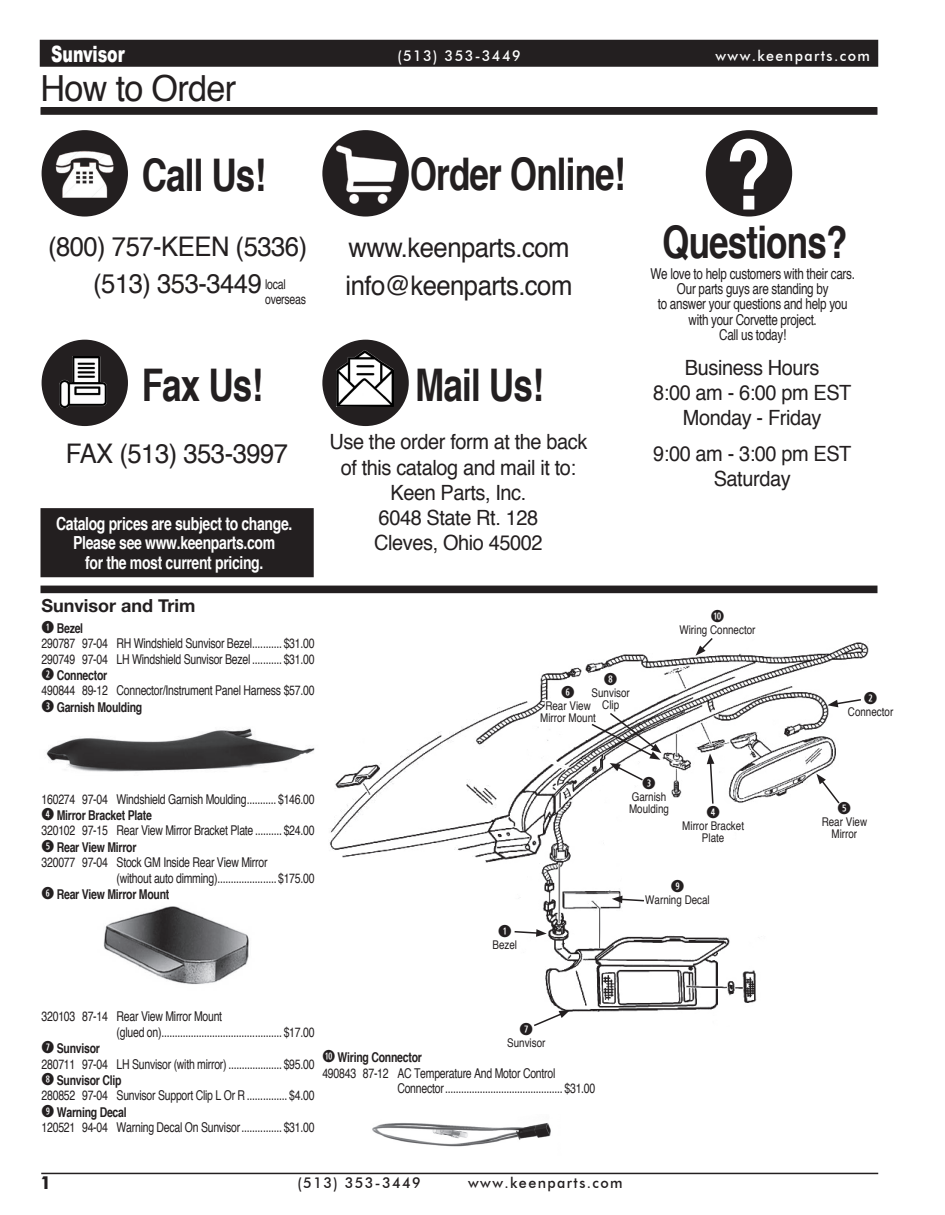
<style>
.page{position:relative;width:945px;height:1215px;background:#fff}
.page>*{position:absolute;margin:0;border:0;box-sizing:border-box;transform-origin:0 0}
.t1{font:700 condensed 97.5px "Helvetica";color:#fff;scale:.95 1}
.t2{font:700 condensed 45px "Helvetica";letter-spacing:-.02em;color:#231f20;scale:.95 1}
.t3{font:36px "Helvetica";letter-spacing:-.02em;color:#231f20;scale:.95 1}
.t4{font:27px/37.8px "Helvetica";letter-spacing:-.02em;color:#231f20;text-align:center;scale:.95 1}
.t5{font:900 22.5px "Arial";letter-spacing:-.005em;color:#fff;scale:.7 1}
.t6{font:21px/25.2px "Helvetica";letter-spacing:-.02em;color:#231f20;text-align:center;scale:.95 1}
.t7{font:700 condensed 18px/19.5px "Helvetica";letter-spacing:-.02em;color:#fff;text-align:center;scale:.95 1}
.t8{font:700 18px "Helvetica Neue";color:#231f20}
.t9{font:700 18px "Schol Broadway";color:#231f20;scale:.95 1}
.t10{font:700 16.5px "Combi Numerals";color:#231f20}
.t11{font:condensed 15px/15.3px "Helvetica";letter-spacing:-.02em;color:#231f20;text-align:center;scale:.95 1}
.t12{font:500 15px "Schol Broadway";letter-spacing:.1em;color:#231f20;scale:.95 1}
.t13{font:500 15px "Schol Broadway";letter-spacing:.1em;color:#fff;scale:.95 1}
.t14{font:condensed 13.5px/15.8px "Helvetica";letter-spacing:-.02em;color:#231f20;scale:.95 1}
.t15{font:700 condensed 13.5px "Helvetica";letter-spacing:-.02em;color:#231f20;scale:.95 1}
.t16{font:condensed 12px/12px "Helvetica";color:#231f20;text-align:center}
.s1{font-family:"Combi Numerals";font-weight:700;font-stretch:normal;font-size:16.5px}
.s2{font-weight:700}
.s3{font-family:"Combi Numerals";font-stretch:normal;font-size:16.5px}
</style>
<div class="page">
<div style="left:40px;top:40px;width:838px;height:27px;background:#231f20;border:2px solid #231f20"></div>
<hr style="left:41px;top:1173px;width:837px;height:1px;background:#231f20">
<div style="left:41px;top:586px;width:836px;height:6px;background:#231f20"></div>
<div style="left:40px;top:586px;width:838px;height:7px;border:2px solid #231f20"></div>
<div style="left:42px;top:130px;width:86px;height:87px;background:#231f20;border-radius:50%"></div>
<img style="left:49px;top:143px;width:67px;height:65px">
<div style="left:322px;top:130px;width:87px;height:87px;background:#231f20;border-radius:50%"></div>
<img style="left:333px;top:144px;width:65px;height:63px">
<div style="left:42px;top:340px;width:86px;height:86px;background:#231f20;border-radius:50%"></div>
<div style="left:322px;top:340px;width:87px;height:86px;background:#231f20;border-radius:50%"></div>
<img style="left:59px;top:357px;width:48px;height:51px">
<img style="left:337px;top:350px;width:57px;height:57px">
<div style="left:706px;top:130px;width:86px;height:87px;background:#231f20;border-radius:50%"></div>
<div style="left:41px;top:108px;width:836px;height:6px;background:#231f20"></div>
<div style="left:40px;top:107px;width:838px;height:8px;border:2px solid #231f20"></div>
<div style="left:41px;top:509px;width:272px;height:68px;background:#231f20"></div>
<div style="left:40px;top:508px;width:274px;height:69px;border:2px solid #231f20"></div>
<img style="left:329px;top:642px;width:539px;height:370px">
<svg style="left:490px;top:929px;width:57px;height:25px"></svg>
<svg style="left:612px;top:884px;width:98px;height:33px"></svg>
<svg style="left:676px;top:638px;width:83px;height:18px"></svg>
<svg style="left:532px;top:1010px;width:38px;height:17px"></svg>
<svg style="left:816px;top:774px;width:52px;height:74px"></svg>
<svg style="left:680px;top:753px;width:67px;height:93px"></svg>
<svg style="left:827px;top:698px;width:41px;height:23px"></svg>
<svg style="left:538px;top:683px;width:134px;height:140px"></svg>
<img style="left:46px;top:728px;width:269px;height:44px">
<img style="left:103px;top:906px;width:146px;height:79px">
<img style="left:372px;top:1123px;width:179px;height:24px">
<p class="t5" style="left:51px;top:41px;width:106px">Sunvisor</p>
<p class="t3" style="left:40px;top:61px;width:208px">How to Order</p>
<p class="t13" style="left:397px;top:46px;width:131px">(513) 353-3449</p>
<p class="t13" style="left:715px;top:47px;width:164px">www.keenparts.com</p>
<p class="t2" style="left:142px;top:146px;width:133px">Call Us!</p>
<p class="t2" style="left:410px;top:145px;width:229px">Order Online!</p>
<p class="t4" style="left:48px;top:228px;width:274px">(800) 757-KEEN (5336) (513) 353-3449</p>
<p class="t4" style="left:348px;top:230px;width:234px">www.keenparts.com</p>
<p class="t14" style="left:265px;top:276px;width:45px;line-height:15.3px">local overseas</p>
<p class="t4" style="left:346px;top:268px;width:240px">info@keenparts.com</p>
<p class="t2" style="left:142px;top:357px;width:129px">Fax Us!</p>
<p class="t2" style="left:415px;top:357px;width:137px">Mail Us!</p>
<p class="t6" style="left:330px;top:430px;width:273px">Use the order form at the back of this catalog and mail it to:<br>Keen Parts, Inc.<br>6048 State Rt. 128<br>Cleves, Ohio 45002</p>
<p class="t4" style="left:66px;top:435px;width:235px">FAX (513) 353-3997</p>
<p class="t7" style="left:56px;top:513px;width:250px">Catalog prices are subject to change.<br>Please see www.keenparts.com<br>for the most current pricing.</p>
<p class="t8" style="left:42px;top:591px;width:156px">Sunvisor and Trim</p>
<p class="t14" style="left:42px;top:620px;width:289px"><span class="s1">Q</span> <span class="s2">Bezel<br></span>290787 97-04 RH Windshield Sunvisor Bezel........... $31.00<br>290749 97-04 LH Windshield Sunvisor Bezel ........... $31.00<br><span class="s1">W</span> <span class="s2">Connector<br></span>490844 89-12 Connector/Instrument Panel Harness $57.00<br><span class="s1">E</span> <span class="s2">Garnish Moulding</span></p>
<p class="t10" style="left:604px;top:673px;width:15px">I</p>
<p class="t16" style="left:592px;top:686px;width:40px">Sunvisor<br>Clip</p>
<p class="t10" style="left:561px;top:686px;width:15px">Y</p>
<p class="t16" style="left:540px;top:699px;width:57px">Rear View<br>Mirror Mount</p>
<p class="t1" style="left:725px;top:114px;width:50px">?</p>
<p class="t2" style="left:662px;top:213px;width:196px">Questions?</p>
<p class="t11" style="left:650px;top:266px;width:217px">We love to help customers with their cars.<br>Our parts guys are standing by<br>to answer your questions and help you with your Corvette project.<br>Call us today!</p>
<p class="t6" style="left:653px;top:356px;width:210px">Business Hours<br>8:00 am - 6:00 pm EST<br>Monday - Friday</p>
<p class="t6" style="left:653px;top:442px;width:210px">9:00 am - 3:00 pm EST<br>Saturday</p>
<p class="t10" style="left:711px;top:610px;width:15px">A</p>
<p class="t16" style="left:680px;top:624px;width:78px">Wiring Connector</p>
<p class="t10" style="left:864px;top:692px;width:15px">W</p>
<p class="t16" style="left:848px;top:706px;width:47px">Connector</p>
<p class="t14" style="left:42px;top:791px;width:289px">160274 97-04 Windshield Garnish Moulding........... $146.00</p>
<p class="t15" style="left:42px;top:807px;width:118px"><span class="s3">R</span> Mirror Bracket Plate</p>
<p class="t14" style="left:42px;top:822px;width:289px">320102 97-15 Rear View Mirror Bracket Plate .......... $24.00</p>
<p class="t15" style="left:42px;top:839px;width:101px"><span class="s3">T</span> Rear View Mirror</p>
<p class="t14" style="left:42px;top:854px;width:239px">320077 97-04 Stock GM Inside Rear View Mirror</p>
<p class="t14" style="left:117px;top:870px;width:210px">(without auto dimming)...................... $175.00</p>
<p class="t15" style="left:42px;top:886px;width:136px"><span class="s3">Y</span> Rear View Mirror Mount</p>
<p class="t10" style="left:498px;top:925px;width:15px">Q</p>
<p class="t16" style="left:492px;top:939px;width:26px">Bezel</p>
<p class="t10" style="left:642px;top:777px;width:15px">E</p>
<p class="t16" style="left:629px;top:791px;width:41px;text-align:left">Garnish<br>Moulding</p>
<p class="t10" style="left:706px;top:806px;width:15px">R</p>
<p class="t16" style="left:682px;top:819px;width:63px">Mirror Bracket<br>Plate</p>
<p class="t10" style="left:671px;top:880px;width:15px">O</p>
<p class="t16" style="left:645px;top:894px;width:66px">Warning Decal</p>
<p class="t14" style="left:42px;top:1008px;width:192px">320103 87-14 Rear View Mirror Mount</p>
<p class="t14" style="left:117px;top:1024px;width:210px">(glued on)............................................. $17.00</p>
<p class="t15" style="left:42px;top:1040px;width:63px"><span class="s3">U</span> Sunvisor</p>
<p class="t14" style="left:42px;top:1056px;width:289px">280711 97-04 LH Sunvisor (with mirror).................... $95.00</p>
<p class="t15" style="left:42px;top:1072px;width:86px"><span class="s3">I</span> Sunvisor Clip</p>
<p class="t14" style="left:42px;top:1087px;width:289px">280852 97-04 Sunvisor Support Clip L Or R ............... $4.00</p>
<p class="t15" style="left:42px;top:1104px;width:91px"><span class="s3">O</span> Warning Decal</p>
<p class="t14" style="left:42px;top:1119px;width:289px">120521 94-04 Warning Decal On Sunvisor............... $31.00</p>
<p class="t10" style="left:520px;top:1023px;width:15px">U</p>
<p class="t16" style="left:507px;top:1036px;width:40px">Sunvisor</p>
<p class="t15" style="left:322px;top:1049px;width:106px"><span class="s3">A</span> Wiring Connector</p>
<p class="t14" style="left:322px;top:1065px;width:247px">490843 87-12 AC Temperature And Motor Control</p>
<p class="t14" style="left:397px;top:1080px;width:210px">Connector............................................ $31.00</p>
<p class="t9" style="left:40px;top:1171px;width:13px">1</p>
<p class="t12" style="left:298px;top:1173px;width:131px">(513) 353-3449</p>
<p class="t12" style="left:468px;top:1173px;width:164px">www.keenparts.com</p>
<p class="t10" style="left:838px;top:802px;width:15px">T</p>
<p class="t16" style="left:822px;top:816px;width:47px">Rear View<br>Mirror</p>
</div>
